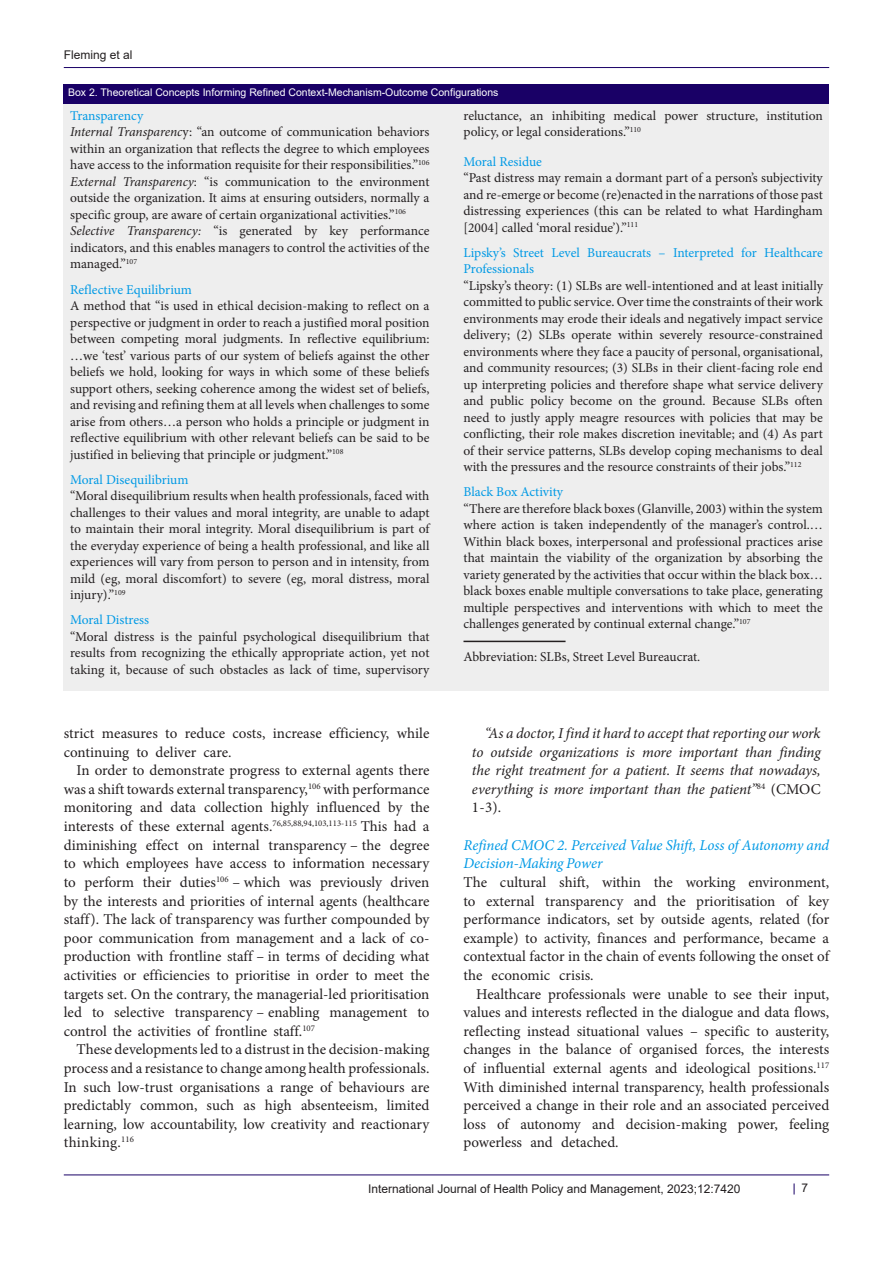
<style>
.page{position:relative;width:893px;height:1263px;background:#fff}
.page>*{position:absolute;margin:0;border:0;box-sizing:border-box;transform-origin:0 0}
.paragraph{font:15px/18.6px "Minion Pro";color:#231f20;text-align:justify}
.paragraph-2{font:italic 15px/18.6px "Minion Pro";letter-spacing:-.01em;color:#231f20;text-align:justify}
.heading_2{font:italic 15px/18.6px "Minion Pro";letter-spacing:-.01em;color:#0099e5}
.t1{font:13.5px/16.5px "Minion Pro";color:#231f20;text-align:justify}
.t2{font:13.5px/16.5px "Minion Pro";color:#0099e5}
.t3{font:12px "Arial";color:#231f20}
.t4{font:10.5px "Arial";color:#fff}
.s1{font-style:italic}
.s2{font-style:normal}
</style>
<div class="page">
<hr style="left:64px;top:67px;width:765px;height:1px;background:#190066">
<hr style="left:64px;top:1175px;width:765px;height:1px;background:#190066">
<div style="left:64px;top:104px;width:765px;height:587px;background:#eee"></div>
<hr style="left:463px;top:641px;width:103px;height:1px;background:#231f20">
<div style="left:64px;top:84px;width:765px;height:20px;background:#190066"></div>
<p class="t3" style="left:64px;top:46px;width:70px">Fleming et al</p>
<p class="t4" style="left:68px;top:85px;width:432px">Box 2. Theoretical Concepts Informing Refined Context-Mechanism-Outcome Configurations</p>
<p class="t2" style="left:70px;top:107px;width:75px">Transparency</p>
<p class="t1" style="left:70px;top:124px;width:361px"><span class="s1">Internal Transparenc</span>y: “an outcome of communication behaviors within an organization that reflects the degree to which employees have access to the information requisite for their responsibilities.”<sup>106</sup></p>
<p class="t1" style="left:70px;top:173px;width:361px"><span class="s1">External Transparency</span>: “is communication to the environment outside the organization. It aims at ensuring outsiders, normally a specific group, are aware of certain organizational activities.”<sup>106</sup></p>
<p class="t1" style="left:70px;top:223px;width:361px"><span class="s1">Selective Transparency:</span> “is generated by key performance indicators, and this enables managers to control the activities of the managed.”<sup>107</sup></p>
<p class="t2" style="left:70px;top:281px;width:123px">Reflective Equilibrium</p>
<p class="t1" style="left:70px;top:297px;width:361px">A method that “is used in ethical decision-making to reflect on a perspective or judgment in order to reach a justified moral position between competing moral judgments. In reflective equilibrium: …we ‘test’ various parts of our system of beliefs against the other beliefs we hold, looking for ways in which some of these beliefs support others, seeking coherence among the widest set of beliefs, and revising and refining them at all levels when challenges to some arise from others…a person who holds a principle or judgment in reflective equilibrium with other relevant beliefs can be said to be justified in believing that principle or judgment.”<sup>108</sup></p>
<p class="t2" style="left:70px;top:471px;width:120px">Moral Disequilibrium</p>
<p class="t1" style="left:70px;top:487px;width:361px">“Moral disequilibrium results when health professionals, faced with challenges to their values and moral integrity, are unable to adapt to maintain their moral integrity. Moral disequilibrium is part of the everyday experience of being a health professional, and like all experiences will vary from person to person and in intensity, from mild (eg, moral discomfort) to severe (eg, moral distress, moral injury).”<sup>109</sup></p>
<p class="t2" style="left:70px;top:611px;width:80px">Moral Distress</p>
<p class="t1" style="left:70px;top:628px;width:361px">“Moral distress is the painful psychological disequilibrium that results from recognizing the ethically appropriate action, yet not taking it, because of such obstacles as lack of time, supervisory</p>
<p class="paragraph" style="left:64px;top:724px;width:367px">strict measures to reduce costs, increase efficiency, while continuing to deliver care.</p>
<p class="paragraph" style="left:64px;top:761px;width:367px;text-indent:13px">In order to demonstrate progress to external agents there was a shift towards external transparency,<sup>106</sup> with performance monitoring and data collection highly influenced by the interests of these external agents.<sup>76,85,88,94,103,113-115</sup> This had a diminishing effect on internal transparency – the degree to which employees have access to information necessary to perform their duties<sup>106</sup> – which was previously driven by the interests and priorities of internal agents (healthcare staff). The lack of transparency was further compounded by poor communication from management and a lack of co&shy;production with frontline staff – in terms of deciding what activities or efficiencies to prioritise in order to meet the targets set. On the contrary, the managerial-led prioritisation led to selective transparency – enabling management to control the activities of frontline staff.<sup>107</sup></p>
<p class="paragraph" style="left:64px;top:1040px;width:367px;text-indent:13px">These developments led to a distrust in the decision-making process and a resistance to change among health professionals.<br>In such low-trust organisations a range of behaviours are predictably common, such as high absenteeism, limited learning, low accountability, low creativity and reactionary thinking.<sup>116</sup></p>
<p class="t1" style="left:463px;top:107px;width:361px">reluctance, an inhibiting medical power structure, institution policy, or legal considerations.”<sup>110</sup></p>
<p class="t2" style="left:463px;top:153px;width:80px">Moral Residue</p>
<p class="t1" style="left:463px;top:170px;width:361px">“Past distress may remain a dormant part of a person’s subjectivity and re-emerge or become (re)enacted in the narrations of those past distressing experiences (this can be related to what Hardingham [2004] called ‘moral residue’).”<sup>111</sup></p>
<p class="t2" style="left:463px;top:244px;width:361px">Lipsky’s Street Level Bureaucrats – Interpreted for Healthcare<br>Professionals</p>
<p class="t1" style="left:463px;top:277px;width:361px">“Lipsky’s theory: (1) SLBs are well-intentioned and at least initially committed to public service. Over time the constraints of their work environments may erode their ideals and negatively impact service delivery; (2) SLBs operate within severely resource-constrained environments where they face a paucity of personal, organisational, and community resources; (3) SLBs in their client-facing role end up interpreting policies and therefore shape what service delivery and public policy become on the ground. Because SLBs often need to justly apply meagre resources with policies that may be conflicting, their role makes discretion inevitable; and (4) As part of their service patterns, SLBs develop coping mechanisms to deal with the pressures and the resource constraints of their jobs.”<sup>112</sup></p>
<p class="t2" style="left:463px;top:484px;width:101px">Black Box Activity</p>
<p class="t1" style="left:463px;top:500px;width:361px">“There are therefore black boxes (Glanville, 2003) within the system where action is taken independently of the manager’s control.… Within black boxes, interpersonal and professional practices arise that maintain the viability of the organization by absorbing the variety generated by the activities that occur within the black box… black boxes enable multiple conversations to take place, generating multiple perspectives and interventions with which to meet the challenges generated by continual external change.”<sup>107</sup></p>
<p class="t1" style="left:463px;top:649px;width:238px">Abbreviation: SLBs, Street Level Bureaucrat.</p>
<p class="paragraph-2" style="left:472px;top:724px;width:350px;text-indent:13px">“As a doctor, I find it hard to accept that reporting our work to outside organizations is more important than finding the right treatment for a patient. It seems that nowadays, everything is more important than the patient”<sup>84</sup> <span class="s2">(CMOC 1-3).</span></p>
<p class="heading_2" style="left:463px;top:835px;width:367px">Refined CMOC 2. Perceived Value Shift, Loss of Autonomy and<br>Decision-Making Power</p>
<p class="paragraph" style="left:463px;top:873px;width:367px">The cultural shift, within the working environment, to external transparency and the prioritisation of key performance indicators, set by outside agents, related (for example) to activity, finances and performance, became a contextual factor in the chain of events following the onset of the economic crisis.</p>
<p class="paragraph" style="left:463px;top:984px;width:367px;text-indent:13px">Healthcare professionals were unable to see their input, values and interests reflected in the dialogue and data flows, reflecting instead situational values – specific to austerity, changes in the balance of organised forces, the interests of influential external agents and ideological positions.<sup>117<br></sup>With diminished internal transparency, health professionals perceived a change in their role and an associated perceived loss of autonomy and decision-making power, feeling powerless and detached.</p>
<p class="t3" style="left:368px;top:1180px;width:374px">International Journal of Health Policy and Management, 2023;12:7420</p>
<p class="t3" style="left:801px;top:1180px;width:8px">7</p>
</div>
